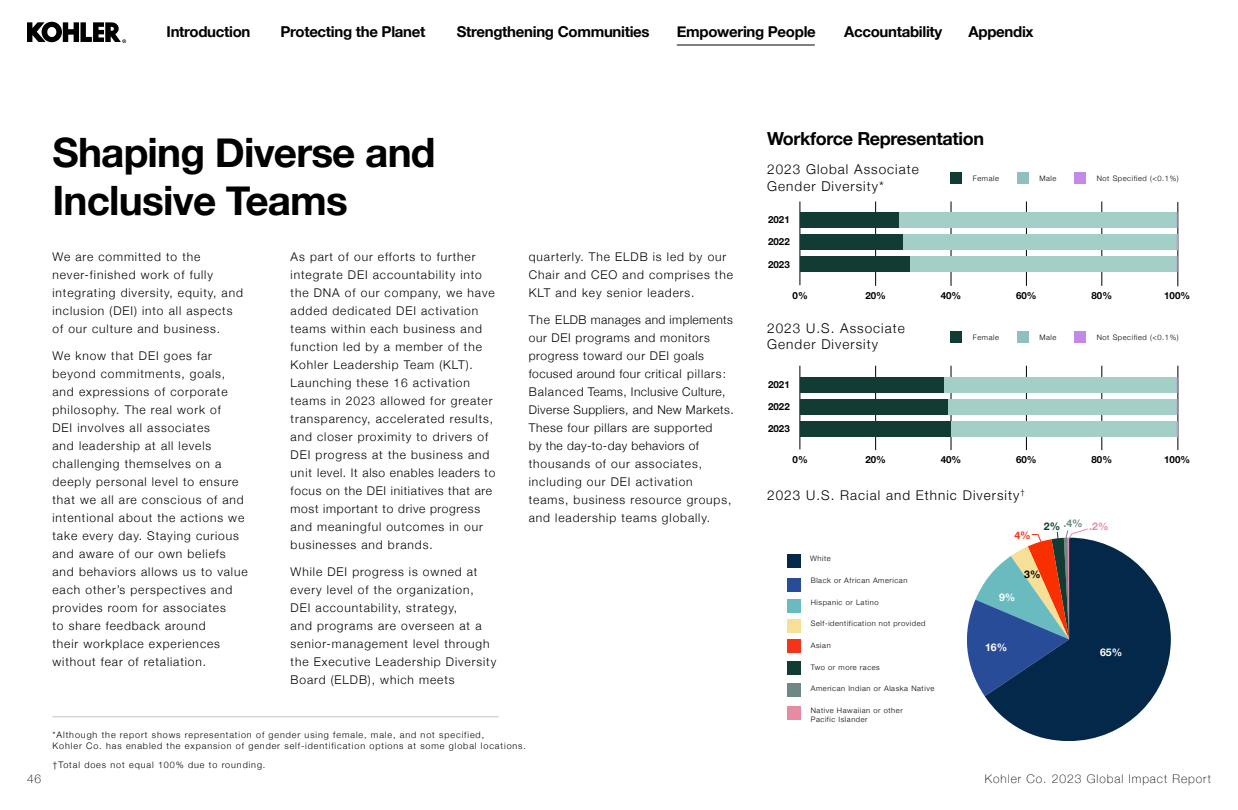
<style>
.page{position:relative;width:1238px;height:810px;background:#fff}
.page>*{position:absolute;margin:0;border:0;box-sizing:border-box;transform-origin:0 0}
.t1{font:700 40.5px/48px "Helvetica Neue";letter-spacing:-.02em;color:#000}
.t2{font:700 18px "Helvetica Neue";letter-spacing:-.02em;color:#000}
.t3{font:700 15px "Helvetica Neue";letter-spacing:-.02em;color:#000}
.t4{font:300 13.5px/16.2px "Helvetica Neue";letter-spacing:.075em;color:#000}
.t5{font:300 13.5px "Helvetica Neue LT Pro";letter-spacing:.075em;color:#000}
.t6{font:300 12px/18px "Helvetica Neue";letter-spacing:.075em;color:#000}
.t7{font:300 12px/18px "Helvetica Neue";letter-spacing:.055em;color:#000}
.t8{font:100 12px "Helvetica Neue";letter-spacing:.08em;color:#000}
.t9{font:700 10.5px "Helvetica Neue";color:#fff}
.t10{font:700 10.5px "Helvetica Neue";color:#708885}
.t11{font:700 10.5px "Helvetica Neue";color:#000}
.t12{font:700 10.5px "Helvetica Neue";color:#f5321a}
.t13{font:700 9.75px "Helvetica Neue";color:#000}
.t14{font:300 9px/10.5px "Helvetica Neue";letter-spacing:.1em;color:#000}
.t15{font:300 7.5px/9px "Helvetica Neue";letter-spacing:.075em;color:#000}
.s1{color:#123b33}
.s2{color:#e78aa4}
</style>
<div class="page">
<hr style="left:875px;top:201px;width:1px;height:85px;background:#000">
<hr style="left:950px;top:201px;width:1px;height:85px;background:#000">
<hr style="left:1026px;top:201px;width:1px;height:85px;background:#000">
<hr style="left:1101px;top:201px;width:1px;height:85px;background:#000">
<hr style="left:1177px;top:202px;width:1px;height:84px;background:#000">
<hr style="left:799px;top:201px;width:1px;height:84px;background:#000">
<div style="left:898px;top:212px;width:279px;height:16px;background:#a3cfc7"></div>
<div style="left:902px;top:234px;width:275px;height:16px;background:#a3cfc7"></div>
<div style="left:909px;top:256px;width:268px;height:16px;background:#a3cfc7"></div>
<div style="left:800px;top:212px;width:98px;height:16px;background:#113b33"></div>
<div style="left:800px;top:234px;width:102px;height:16px;background:#113b33"></div>
<div style="left:800px;top:256px;width:109px;height:16px;background:#113b33"></div>
<svg style="left:1176px;top:212px;width:1px;height:16px"></svg>
<svg style="left:1176px;top:234px;width:1px;height:16px"></svg>
<svg style="left:1176px;top:256px;width:1px;height:16px"></svg>
<hr style="left:875px;top:366px;width:1px;height:84px;background:#000">
<hr style="left:950px;top:366px;width:1px;height:84px;background:#000">
<hr style="left:1026px;top:366px;width:1px;height:84px;background:#000">
<hr style="left:1101px;top:366px;width:1px;height:84px;background:#000">
<hr style="left:1177px;top:366px;width:1px;height:84px;background:#000">
<hr style="left:799px;top:366px;width:1px;height:83px;background:#000">
<div style="left:943px;top:377px;width:234px;height:16px;background:#a3cfc7"></div>
<div style="left:947px;top:399px;width:230px;height:16px;background:#a3cfc7"></div>
<div style="left:951px;top:421px;width:226px;height:16px;background:#a3cfc7"></div>
<div style="left:800px;top:377px;width:143px;height:16px;background:#113b33"></div>
<div style="left:800px;top:399px;width:147px;height:16px;background:#113b33"></div>
<div style="left:800px;top:421px;width:151px;height:16px;background:#113b33"></div>
<svg style="left:1176px;top:377px;width:1px;height:16px"></svg>
<svg style="left:1176px;top:399px;width:1px;height:16px"></svg>
<svg style="left:1176px;top:421px;width:1px;height:16px"></svg>
<div style="left:950px;top:331px;width:12px;height:12px;background:#113b33"></div>
<div style="left:950px;top:172px;width:12px;height:11px;background:#113b33"></div>
<div style="left:1017px;top:331px;width:11px;height:12px;background:#8dc0bf"></div>
<div style="left:1017px;top:172px;width:11px;height:11px;background:#8dc0bf"></div>
<div style="left:1074px;top:331px;width:11px;height:12px;background:#c688e8"></div>
<div style="left:1074px;top:172px;width:11px;height:11px;background:#c688e8"></div>
<svg style="left:27px;top:22px;width:99px;height:21px"></svg>
<hr style="left:52px;top:716px;width:447px;height:1px;background:#c7c8ca">
<div style="left:787px;top:554px;width:14px;height:14px;background:#03284a"></div>
<div style="left:787px;top:578px;width:14px;height:14px;background:#284c98"></div>
<div style="left:787px;top:599px;width:14px;height:14px;background:#69bbc0"></div>
<div style="left:787px;top:619px;width:14px;height:14px;background:#f6e098"></div>
<div style="left:787px;top:639px;width:14px;height:14px;background:#f5321a"></div>
<div style="left:787px;top:661px;width:14px;height:14px;background:#123b33"></div>
<div style="left:787px;top:683px;width:14px;height:13px;background:#708885"></div>
<div style="left:787px;top:706px;width:14px;height:14px;background:#e78aa4"></div>
<svg style="left:966px;top:528px;width:204px;height:213px"></svg>
<hr style="left:677px;top:45px;width:138px;height:1px;background:#000">
<p class="t3" style="left:166px;top:20px;width:85px">Introduction</p>
<p class="t3" style="left:280px;top:20px;width:146px">Protecting the Planet</p>
<p class="t3" style="left:457px;top:20px;width:194px">Strengthening Communities</p>
<p class="t3" style="left:677px;top:20px;width:141px">Empowering People</p>
<p class="t3" style="left:844px;top:20px;width:100px">Accountability</p>
<p class="t3" style="left:968px;top:20px;width:67px">Appendix</p>
<p class="t8" style="left:27px;top:769px;width:16px">46</p>
<h1 class="t1" style="left:52px;top:130px;width:384px">Shaping Diverse and<br>Inclusive Teams</h1>
<h2 class="t2" style="left:767px;top:125px;width:218px">Workforce Representation</h2>
<p class="t4" style="left:767px;top:161px;width:153px">2023 Global Associate<br>Gender Diversity*</p>
<p class="t15" style="left:1096px;top:173px;width:84px">Not Specified (&lt;0.1%)</p>
<p class="t15" style="left:972px;top:173px;width:28px">Female</p>
<p class="t15" style="left:1039px;top:173px;width:19px">Male</p>
<p class="t13" style="left:768px;top:212px;width:23px">2021</p>
<p class="t13" style="left:768px;top:234px;width:23px">2022</p>
<p class="t13" style="left:768px;top:257px;width:23px">2023</p>
<p class="t6" style="left:52px;top:246px;width:192px">We are committed to the never-finished work of fully integrating diversity, equity, and inclusion (DEI) into all aspects of our culture and business.</p>
<p class="t6" style="left:52px;top:345px;width:197px">We know that DEI goes far beyond commitments, goals, and expressions of corporate philosophy. The real work of<br>DEI involves all associates<br>and leadership at all levels challenging themselves on a deeply personal level to ensure that we all are conscious of and intentional about the actions we take every day. Staying curious and aware of our own beliefs and behaviors allows us to value each other’s perspectives and provides room for associates<br>to share feedback around<br>their workplace experiences without fear of retaliation.</p>
<p class="t6" style="left:291px;top:246px;width:206px">As part of our efforts to further integrate DEI accountability into the DNA of our company, we have added dedicated DEI activation teams within each business and function led by a member of the<br>Kohler Leadership Team (KLT).<br>Launching these 16 activation teams in 2023 allowed for greater transparency, accelerated results, and closer proximity to drivers of<br>DEI progress at the business and unit level. It also enables leaders to focus on the DEI initiatives that are most important to drive progress and meaningful outcomes in our businesses and brands.</p>
<p class="t6" style="left:291px;top:561px;width:207px">While DEI progress is owned at every level of the organization,<br>DEI accountability, strategy,<br>and programs are overseen at a senior-management level through the Executive Leadership Diversity<br>Board (ELDB), which meets</p>
<p class="t6" style="left:529px;top:246px;width:206px">quarterly. The ELDB is led by our<br>Chair and CEO and comprises the<br>KLT and key senior leaders.</p>
<p class="t7" style="left:529px;top:309px;width:206px">The ELDB manages and implements our DEI programs and monitors progress toward our DEI goals focused around four critical pillars:<br>Balanced Teams, Inclusive Culture,<br>Diverse Suppliers, and New Markets.<br>These four pillars are supported<br>by the day-to-day behaviors of thousands of our associates, including our DEI activation teams, business resource groups, and leadership teams globally.</p>
<p class="t13" style="left:792px;top:288px;width:17px">0%</p>
<p class="t13" style="left:865px;top:288px;width:22px">20%</p>
<p class="t13" style="left:940px;top:288px;width:22px">40%</p>
<p class="t13" style="left:1016px;top:288px;width:22px">60%</p>
<p class="t13" style="left:1091px;top:288px;width:22px">80%</p>
<p class="t13" style="left:1164px;top:288px;width:27px">100%</p>
<p class="t4" style="left:767px;top:319px;width:139px">2023 U.S. Associate<br>Gender Diversity</p>
<p class="t15" style="left:1096px;top:332px;width:84px">Not Specified (&lt;0.1%)</p>
<p class="t15" style="left:972px;top:332px;width:28px">Female</p>
<p class="t15" style="left:1039px;top:332px;width:19px">Male</p>
<p class="t13" style="left:768px;top:376px;width:23px">2021</p>
<p class="t13" style="left:768px;top:398px;width:23px">2022</p>
<p class="t13" style="left:768px;top:421px;width:23px">2023</p>
<p class="t13" style="left:792px;top:452px;width:17px">0%</p>
<p class="t13" style="left:865px;top:452px;width:22px">20%</p>
<p class="t13" style="left:940px;top:452px;width:22px">40%</p>
<p class="t13" style="left:1016px;top:452px;width:22px">60%</p>
<p class="t13" style="left:1091px;top:452px;width:22px">80%</p>
<p class="t13" style="left:1164px;top:452px;width:27px">100%</p>
<p class="t5" style="left:767px;top:487px;width:259px">2023 U.S. Racial and Ethnic Diversity<sup>†</sup></p>
<p class="t10" style="left:1043px;top:515px;width:66px"><span class="s1">2%</span> .4% <span class="s2">.2%</span></p>
<p class="t12" style="left:1014px;top:527px;width:18px">4%</p>
<p class="t15" style="left:810px;top:554px;width:22px">White</p>
<p class="t15" style="left:810px;top:575px;width:98px">Black or African American</p>
<p class="t15" style="left:810px;top:597px;width:69px">Hispanic or Latino</p>
<p class="t15" style="left:810px;top:619px;width:116px">Self-identification not provided</p>
<p class="t15" style="left:810px;top:640px;width:21px">Asian</p>
<p class="t15" style="left:810px;top:662px;width:71px">Two or more races</p>
<p class="t15" style="left:810px;top:684px;width:125px">American Indian or Alaska Native</p>
<p class="t15" style="left:810px;top:705px;width:93px">Native Hawaiian or other<br>Pacific Islander</p>
<p class="t11" style="left:1024px;top:566px;width:18px">3%</p>
<p class="t9" style="left:999px;top:589px;width:18px">9%</p>
<p class="t9" style="left:985px;top:639px;width:24px">16%</p>
<p class="t9" style="left:1100px;top:644px;width:24px">65%</p>
<p class="t14" style="left:52px;top:729px;width:475px">*Although the report shows representation of gender using female, male, and not specified,<br>Kohler Co. has enabled the expansion of gender self-identification options at some global locations.</p>
<p class="t14" style="left:52px;top:759px;width:214px">†Total does not equal 100% due to rounding.</p>
<p class="t8" style="left:985px;top:769px;width:227px">Kohler Co. 2023 Global Impact Report</p>
</div>
